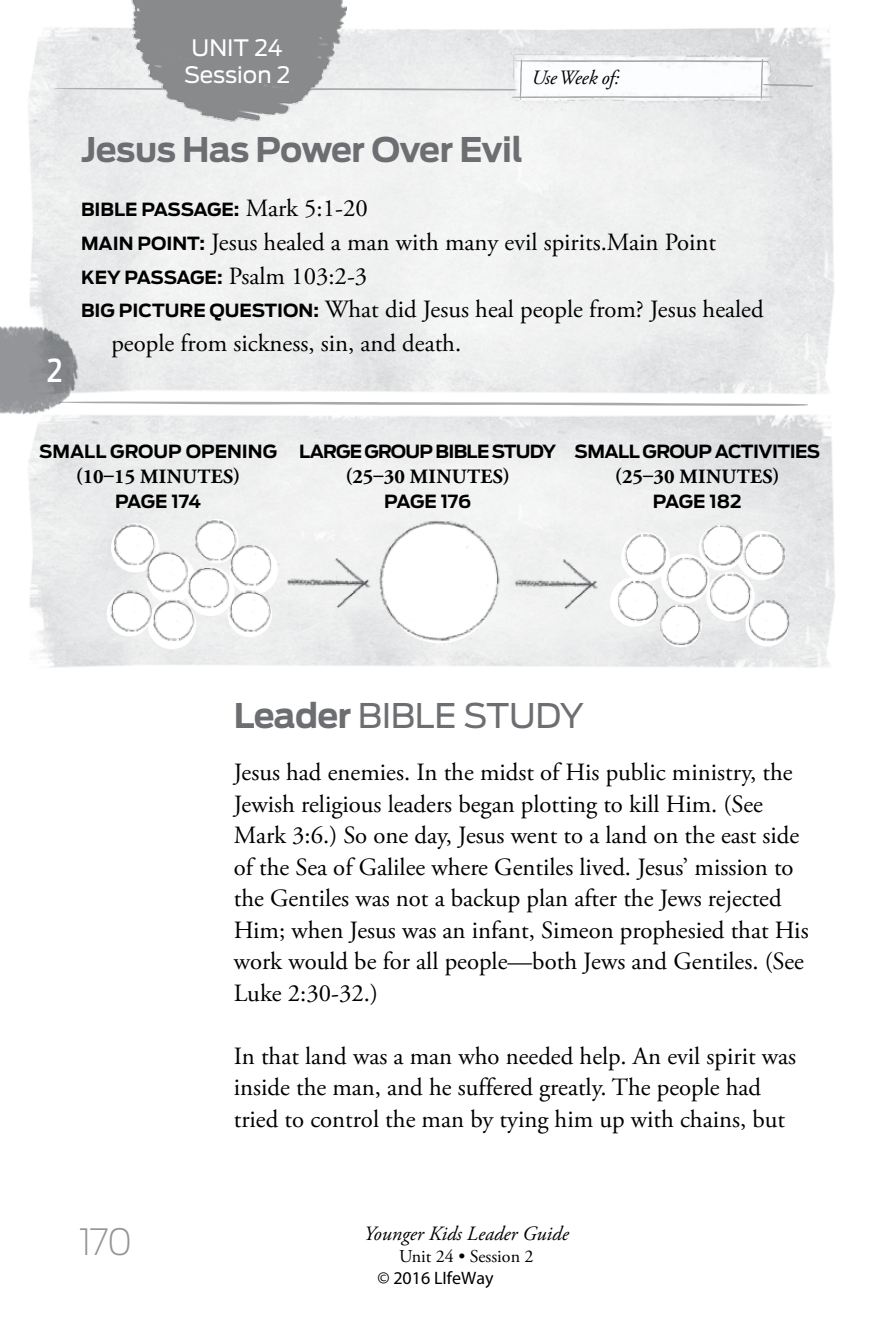
<style>
.page{position:relative;width:871px;height:1317px;background:#fff}
.page>*{position:absolute;margin:0;border:0;box-sizing:border-box;transform-origin:0 0}
.t1{font:200 36px "Antenna";color:#939598}
.t2{font:700 33.75px "Antenna";letter-spacing:-.015em;color:#6d6e71}
.t3{font:33.75px "Antenna";letter-spacing:-.01em;color:#6d6e71}
.t4{font:500 31.5px "Antenna Cond";color:#fff}
.t5{font:24.75px/31.5px "Adobe Garamond Pro";color:#000}
.t6{font:22.5px/27px "Antenna";color:#fff;text-align:center}
.t7{font:700 20.25px "Adobe Garamond Pro";letter-spacing:.015em;color:#000}
.t8{font:italic 20.25px "Adobe Garamond Pro";color:#000}
.t9{font:700 18px "Antenna";letter-spacing:-.03em;color:#000}
.t10{font:700 18px "Antenna";letter-spacing:-.005em;color:#000}
.t11{font:700 18px "Antenna";color:#000}
.t12{font:18px "Adobe Garamond Pro";color:#000}
.t13{font:18px "Myriad Pro";color:#000}
.s1{font-family:"Adobe Garamond Pro";font-weight:400;font-size:24.75px}
.s2{font-family:"Antenna";font-weight:700;font-size:18px}
.s3{font-weight:700}
</style>
<div class="page">
<svg style="left:86px;top:401px;width:722px;height:5px"></svg>
<img style="left:509px;top:48px;width:294px;height:62px">
<svg style="left:54px;top:59px;width:759px;height:41px"></svg>
<img style="left:128px;top:0;width:218px;height:124px">
<img style="left:61px;top:517px;width:766px;height:128px">
<img style="left:0;top:322px;width:86px;height:96px">
<p class="t4" style="left:47px;top:352px;width:18px">2</p>
<p class="t6" style="left:184px;top:34px;width:108px">UNIT 24<br>Session 2</p>
<p class="t8" style="left:531px;top:66px;width:90px">Use Week of:</p>
<h2 class="t2" style="left:81px;top:130px;width:443px">Jesus Has Power Over Evil</h2>
<p class="t10" style="left:81px;top:199px;width:288px">BIBLE PASSAGE: <span class="s1">Mark 5:1-20</span></p>
<p class="t5" style="left:81px;top:227px;width:636px"><span class="s2">MAIN POINT:</span> Jesus healed a man with many evil spirits.Main Point</p>
<p class="t5" style="left:81px;top:261px;width:288px"><span class="s2">KEY PASSAGE:</span> Psalm 103:2-3</p>
<p class="t5" style="left:81px;top:294px;width:684px"><span class="s2">BIG PICTURE QUESTION:</span> What did Jesus heal people from? Jesus healed</p>
<p class="t5" style="left:111px;top:328px;width:351px">people from sickness, sin, and death.</p>
<p class="t11" style="left:39px;top:441px;width:240px">SMALL GROUP OPENING</p>
<p class="t7" style="left:76px;top:464px;width:166px">(10–15 MINUTES)</p>
<p class="t9" style="left:115px;top:490px;width:88px">PAGE 174</p>
<p class="t9" style="left:299px;top:441px;width:258px">LARGE GROUP BIBLE STUDY</p>
<p class="t7" style="left:345px;top:464px;width:166px">(25–30 MINUTES)</p>
<p class="t9" style="left:384px;top:490px;width:89px">PAGE 176</p>
<p class="t9" style="left:574px;top:441px;width:247px">SMALL GROUP ACTIVITIES</p>
<p class="t7" style="left:615px;top:464px;width:166px">(25–30 MINUTES)</p>
<p class="t9" style="left:653px;top:490px;width:90px">PAGE 182</p>
<h2 class="t3" style="left:234px;top:696px;width:351px"><span class="s3">Leader</span> BIBLE STUDY</h2>
<p class="t5" style="left:234px;top:757px;width:576px">Jesus had enemies. In the midst of His public ministry, the Jewish religious leaders began plotting to kill Him. (See Mark 3:6.) So one day, Jesus went to a land on the east side of the Sea of Galilee where Gentiles lived. Jesus’ mission to the Gentiles was not a backup plan after the Jews rejected Him; when Jesus was an infant, Simeon prophesied that His work would be for all people—both Jews and Gentiles. (See Luke 2:30-32.)</p>
<p class="t5" style="left:234px;top:1041px;width:564px">In that land was a man who needed help. An evil spirit was inside the man, and he suffered greatly. The people had tried to control the man by tying him up with chains, but</p>
<h1 class="t1" style="left:79px;top:1220px;width:55px">170</h1>
<p class="t8" style="left:364px;top:1221px;width:206px">Younger Kids Leader Guide</p>
<p class="t12" style="left:399px;top:1245px;width:136px">Unit 24 • Session 2</p>
<p class="t13" style="left:377px;top:1267px;width:118px">© 2016 LIfeWay</p>
</div>
